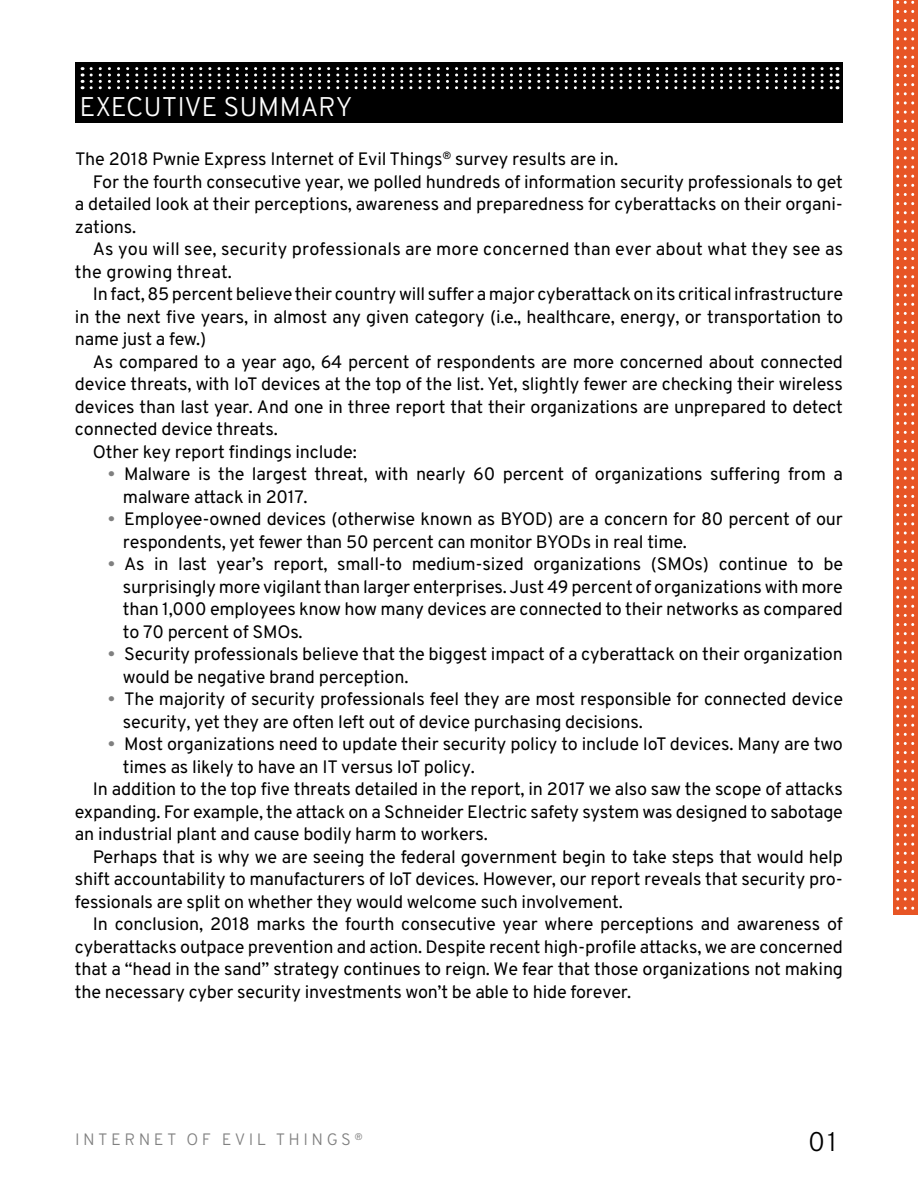
<style>
.page{position:relative;width:918px;height:1188px;background:#fff}
.page>*{position:absolute;margin:0;border:0;box-sizing:border-box;transform-origin:0 0}
.t1{font:300 27px "Overpass";color:#fff}
.t2{font:300 27px "Overpass";color:#000}
.t3{font:18px/22.5px "Overpass";letter-spacing:-.01em;color:#000}
.t4{font:18px "Overpass";letter-spacing:.01em;color:#000}
.t5{font:300 16.5px "Overpass";letter-spacing:.21em;color:#808080}
.s1{font-weight:700;color:#808080}
</style>
<div class="page">
<div style="left:893px;top:0;width:25px;height:915px;background:#e75525"></div>
<svg style="left:896px;top:0;width:18px;height:910px"></svg>
<div style="left:75px;top:62px;width:768px;height:61px;background:#000"></div>
<svg style="left:82px;top:67px;width:1px;height:22px"></svg>
<svg style="left:91px;top:67px;width:747px;height:22px"></svg>
<h1 class="t1" style="left:80px;top:90px;width:274px">EXECUTIVE SUMMARY</h1>
<p class="t3" style="left:75px;top:148px;width:545px">The 2018 Pwnie Express Internet of Evil Things<sup>®</sup> survey results are in.</p>
<p class="t3" style="left:93px;top:170px;width:751px">For the fourth consecutive year, we polled hundreds of information security professionals to get</p>
<p class="t3" style="left:75px;top:193px;width:770px">a detailed look at their perceptions, awareness and preparedness for cyberattacks on their organi-</p>
<p class="t3" style="left:75px;top:215px;width:63px">zations.</p>
<p class="t4" style="left:93px;top:238px;width:752px">As you will see, security professionals are more concerned than ever about what they see as</p>
<p class="t4" style="left:75px;top:260px;width:158px">the growing threat.</p>
<p class="t3" style="left:93px;top:283px;width:752px">In fact, 85 percent believe their country will suffer a major cyberattack on its critical infrastructure</p>
<p class="t3" style="left:75px;top:305px;width:770px">in the next five years, in almost any given category (i.e., healthcare, energy, or transportation to</p>
<p class="t3" style="left:75px;top:328px;width:133px">name just a few.)</p>
<p class="t3" style="left:93px;top:350px;width:752px">As compared to a year ago, 64 percent of respondents are more concerned about connected</p>
<p class="t3" style="left:75px;top:373px;width:769px">device threats, with IoT devices at the top of the list. Yet, slightly fewer are checking their wireless</p>
<p class="t3" style="left:75px;top:395px;width:769px">devices than last year. And one in three report that their organizations are unprepared to detect</p>
<p class="t3" style="left:75px;top:418px;width:204px">connected device threats.</p>
<p class="t3" style="left:93px;top:440px;width:265px">Other key report findings include:</p>
<p class="t3" style="left:123px;top:463px;width:721px;text-indent:-15px"><span class="s1">•</span> Malware is the largest threat, with nearly 60 percent of organizations suffering from a malware attack in 2017.</p>
<p class="t3" style="left:123px;top:508px;width:721px;text-indent:-15px"><span class="s1">•</span> Employee-owned devices (otherwise known as BYOD) are a concern for 80 percent of our respondents, yet fewer than 50 percent can monitor BYODs in real time.</p>
<p class="t3" style="left:123px;top:553px;width:722px;text-align:justify;text-indent:-15px"><span class="s1">•</span> As in last year’s report, small-to medium-sized organizations (SMOs) continue to be surprisingly more vigilant than larger enterprises. Just 49 percent of organizations with more than 1,000 employees know how many devices are connected to their networks as compared to 70 percent of SMOs.</p>
<p class="t3" style="left:123px;top:643px;width:722px;text-indent:-15px"><span class="s1">•</span> Security professionals believe that the biggest impact of a cyberattack on their organization would be negative brand perception.</p>
<p class="t3" style="left:123px;top:688px;width:722px;text-indent:-15px"><span class="s1">•</span> The majority of security professionals feel they are most responsible for connected device security, yet they are often left out of device purchasing decisions.</p>
<p class="t3" style="left:108px;top:733px;width:737px"><span class="s1">•</span> Most organizations need to update their security policy to include IoT devices. Many are two</p>
<p class="t3" style="left:123px;top:755px;width:353px">times as likely to have an IT versus IoT policy.</p>
<p class="t3" style="left:93px;top:778px;width:752px">In addition to the top five threats detailed in the report, in 2017 we also saw the scope of attacks</p>
<p class="t3" style="left:75px;top:800px;width:770px">expanding. For example, the attack on a Schneider Electric safety system was designed to sabotage</p>
<p class="t3" style="left:75px;top:823px;width:414px">an industrial plant and cause bodily harm to workers.</p>
<p class="t3" style="left:93px;top:845px;width:752px">Perhaps that is why we are seeing the federal government begin to take steps that would help</p>
<p class="t3" style="left:75px;top:868px;width:770px">shift accountability to manufacturers of IoT devices. However, our report reveals that security pro-</p>
<p class="t3" style="left:75px;top:890px;width:549px">fessionals are split on whether they would welcome such involvement.</p>
<p class="t3" style="left:93px;top:913px;width:751px">In conclusion, 2018 marks the fourth consecutive year where perceptions and awareness of</p>
<p class="t3" style="left:75px;top:935px;width:769px">cyberattacks outpace prevention and action. Despite recent high-profile attacks, we are concerned</p>
<p class="t3" style="left:75px;top:958px;width:770px">that a “head in the sand” strategy continues to reign. We fear that those organizations not making</p>
<p class="t3" style="left:75px;top:980px;width:558px">the necessary cyber security investments won’t be able to hide forever.</p>
<p class="t5" style="left:75px;top:1129px;width:289px">INTERNET OF EVIL THINGS <sup>®</sup></p>
<h1 class="t2" style="left:808px;top:1126px;width:30px">01</h1>
</div>
